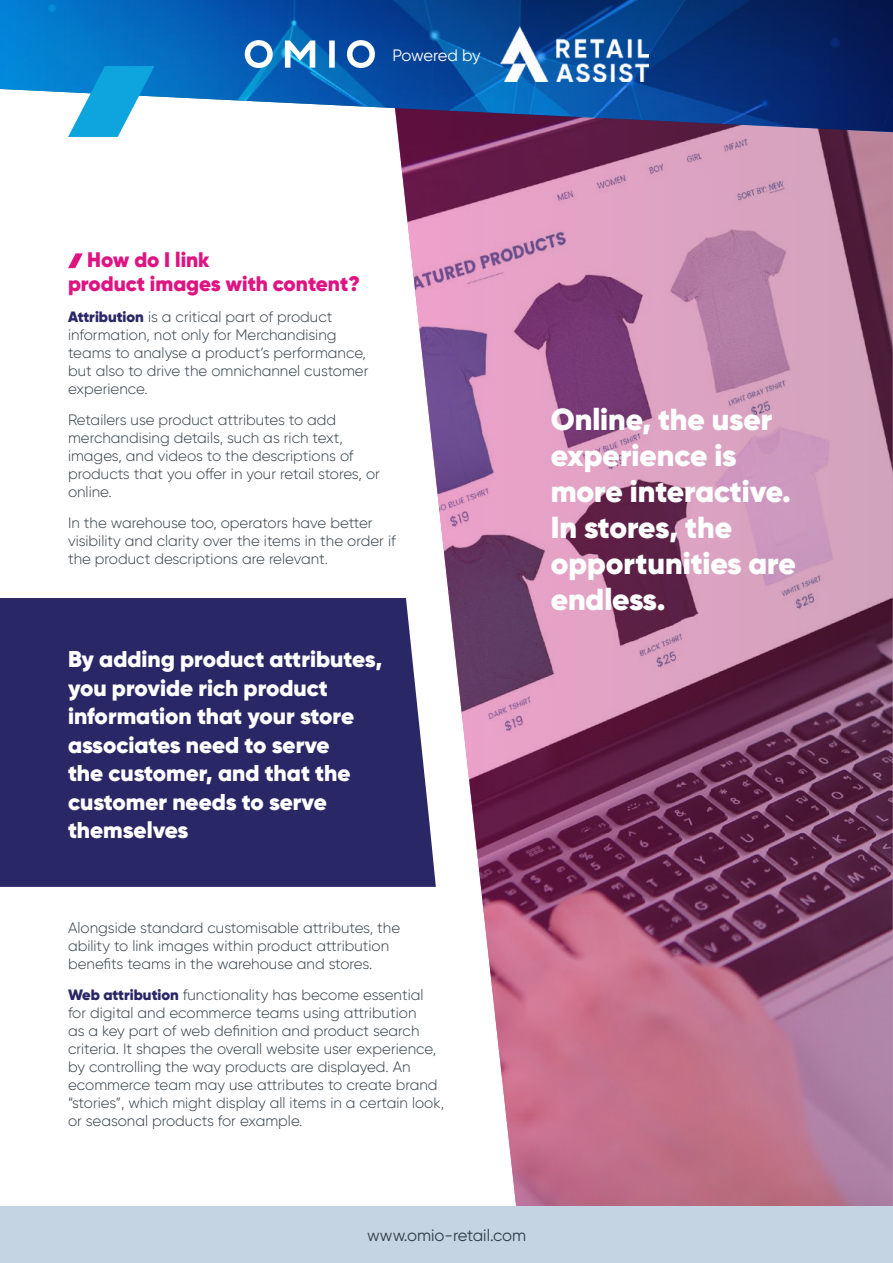
<style>
.page{position:relative;width:893px;height:1263px;background:#fff}
.page>*{position:absolute;margin:0;border:0;box-sizing:border-box;transform-origin:0 0}
.t1{font:900 30.45px/36px "Gilroy";color:#fff}
.t2{font:900 22.95px/28.5px "Gilroy";color:#fff}
.t3{font:900 21px/24px "Gilroy";color:#de1483}
.t4{font:16.5px "Gilroy";color:#313e48}
.t5{font:16.5px "Gilroy";letter-spacing:-.02em;color:#fff}
.t6{font:300 15px/18px "Gilroy";color:#313e48}
.s1{font-weight:900;color:#2a2766}
</style>
<div class="page">
<img style="left:397px;top:132px;width:496px;height:1074px">
<div style="left:0;top:1206px;width:893px;height:57px;background:#c4d4e2"></div>
<img style="left:0;top:0;width:893px;height:132px">
<img style="left:501px;top:27px;width:147px;height:55px">
<svg style="left:245px;top:40px;width:130px;height:28px"></svg>
<div style="left:0;top:598px;width:436px;height:289px;background:#2a2766"></div>
<svg style="left:68px;top:66px;width:86px;height:71px"></svg>
<svg style="left:68px;top:253px;width:15px;height:15px"></svg>
<p class="t5" style="left:392px;top:45px;width:90px">Powered by</p>
<h3 class="t3" style="left:68px;top:248px;width:293px;text-indent:19px">How do I link<br>product images with content?</h3>
<p class="t6" style="left:68px;top:308px;width:302px"><span class="s1">Attribution</span> is a critical part of product information, not only for Merchandising teams to analyse a product’s performance, but also to drive the omnichannel customer experience.</p>
<p class="t6" style="left:68px;top:411px;width:313px">Retailers use product attributes to add merchandising details, such as rich text, images, and videos to the descriptions of products that you offer in your retail stores, or online.</p>
<p class="t6" style="left:68px;top:513px;width:329px">In the warehouse too, operators have better visibility and clarity over the items in the order if the product descriptions are relevant.</p>
<h2 class="t2" style="left:68px;top:645px;width:316px">By adding product attributes, you provide rich product information that your store associates need to serve<br>the customer, and that the customer needs to serve themselves</h2>
<p class="t6" style="left:68px;top:918px;width:334px">Alongside standard customisable attributes, the ability to link images within product attribution benefits teams in the warehouse and stores.</p>
<p class="t6" style="left:68px;top:985px;width:377px"><span class="s1">Web attribution</span> functionality has become essential for digital and ecommerce teams using attribution<br>as a key part of web definition and product search criteria. It shapes the overall website user experience, by controlling the way products are displayed. An ecommerce team may use attributes to create brand “stories”, which might display all items in a certain look, or seasonal products for example.</p>
<h1 class="t1" style="left:551px;top:401px;width:247px">Online, the user experience is more interactive.<br>In stores, the opportunities are endless.</h1>
<p class="t4" style="left:367px;top:1225px;width:160px">www.omio-retail.com</p>
</div>
